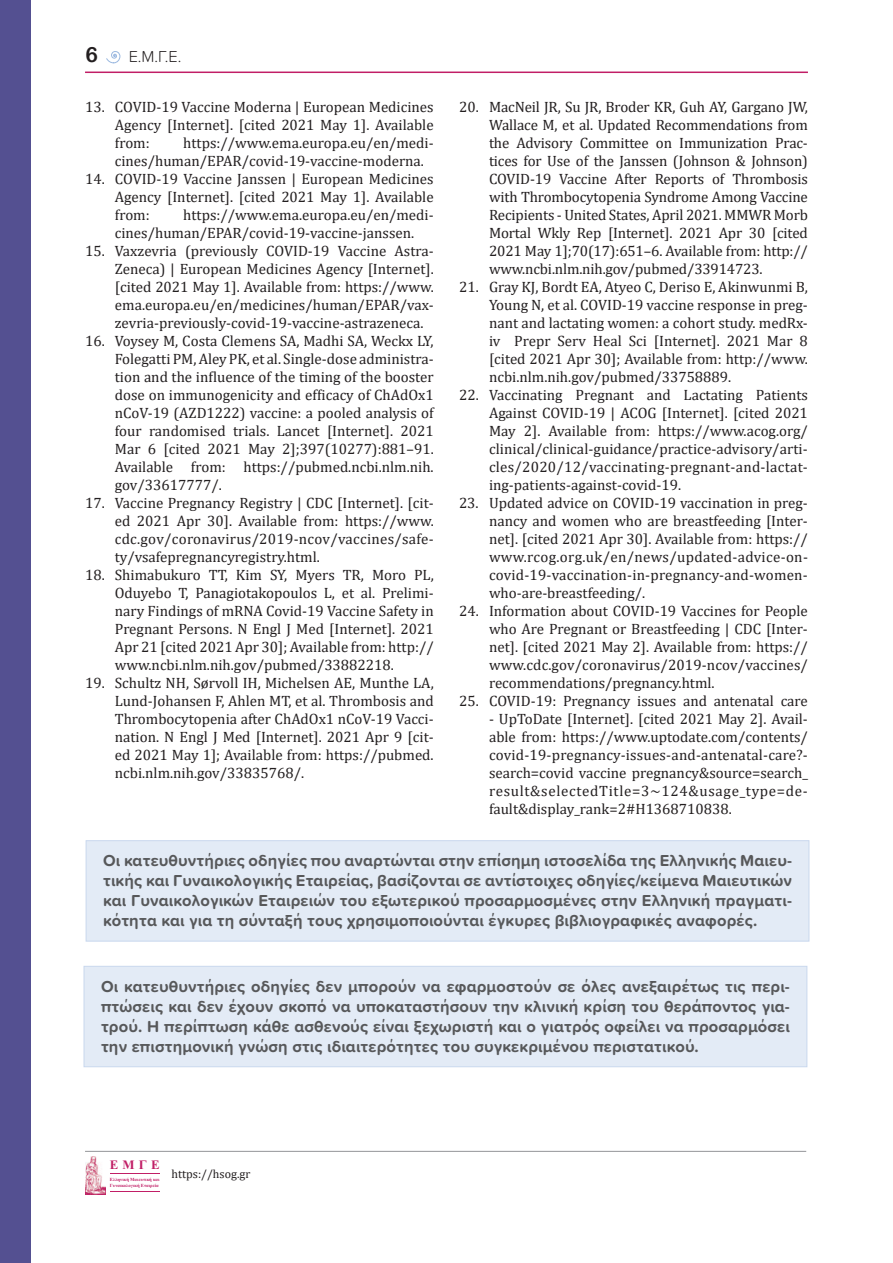
<style>
.page{position:relative;width:893px;height:1263px;background:#fff}
.page>*{position:absolute;margin:0;border:0;box-sizing:border-box;transform-origin:0 0}
.t1{font:21px "Arial Rounded MT Bold";color:#231f20}
.t2{font:700 16.5px/19.8px "Proxima Soft";letter-spacing:.01em;color:#57585a;text-align:justify}
.t3{font:300 16.5px "Proxima Soft";color:#231f20}
.t4{font:15px/18px "Cambria";color:#231f20;text-align:justify}
.t5{font:700 12.9px "Times New Roman";color:#c11e66}
.t6{font:12px "Cambria";color:#231f20}
.t7{font:700 4.65px/5.6px "Times New Roman";color:#c11e66}
</style>
<div class="page">
<hr style="left:85px;top:72px;width:723px;height:1px;background:#c11e66">
<svg style="left:106px;top:51px;width:15px;height:13px"></svg>
<div style="left:0;top:0;width:31px;height:1263px;background:#545091"></div>
<hr style="left:85px;top:1151px;width:721px;height:1px;background:#939598">
<img style="left:85px;top:1157px;width:21px;height:38px">
<hr style="left:110px;top:1173px;width:50px;height:1px;background:#c11e66">
<hr style="left:110px;top:1191px;width:50px;height:1px;background:#c11e66">
<div style="left:86px;top:840px;width:723px;height:101px;background:#e3ebf6;border:1px solid #c9d8ee"></div>
<div style="left:84px;top:966px;width:723px;height:101px;background:#e3ebf6;border:1px solid #c9d8ee"></div>
<h1 class="t1" style="left:85px;top:42px;width:14px">6</h1>
<p class="t3" style="left:129px;top:44px;width:54px">Ε.Μ.Γ.Ε.</p>
<p class="t4" style="left:115px;top:97px;width:320px;text-indent:-30px">13. COVID-19 Vaccine Moderna | European Medicines Agency [Internet]. [cited 2021 May 1]. Available from:</p>
<p class="t4" style="left:489px;top:97px;width:320px;text-indent:-30px">20. MacNeil JR, Su JR, Broder KR, Guh AY, Gargano JW, Wallace M, et al. Updated Recommendations from the Advisory Committee on Immunization Prac&shy;tices for Use of the Janssen (Johnson &amp; Johnson)<br>COVID-19 Vaccine After Reports of Thrombosis with Thrombocytopenia Syndrome Among Vaccine Recipients - United States, April 2021. MMWR Morb Mortal Wkly Rep [Internet]. 2021 Apr 30 [cited 2021 May 1];70(17):651–6. Available from: http:// www.ncbi.nlm.nih.gov/pubmed/33914723.</p>
<p class="t4" style="left:489px;top:277px;width:320px;text-indent:-30px">21. Gray KJ, Bordt EA, Atyeo C, Deriso E, Akinwunmi B, Young N, et al. COVID-19 vaccine response in preg&shy;nant and lactating women: a cohort study. medRx&shy;iv Prepr Serv Heal Sci [Internet]. 2021 Mar 8 [cited 2021 Apr 30]; Available from: http://www. ncbi.nlm.nih.gov/pubmed/33758889.</p>
<p class="t4" style="left:489px;top:385px;width:320px;text-indent:-30px">22. Vaccinating Pregnant and Lactating Patients Against COVID-19 | ACOG [Internet]. [cited 2021<br>May 2]. Available from: https://www.acog.org/ clinical/clinical-guidance/practice-advisory/arti&shy;cles/2020/12/vaccinating-pregnant-and-lactat&shy;ing-patients-against-covid-19.</p>
<p class="t4" style="left:489px;top:493px;width:320px;text-indent:-30px">23. Updated advice on COVID-19 vaccination in preg&shy;nancy and women who are breastfeeding [Inter&shy;net]. [cited 2021 Apr 30]. Available from: https:// www.rcog.org.uk/en/news/updated-advice-on&shy;covid-19-vaccination-in-pregnancy-and-women&shy;who-are-breastfeeding/.</p>
<p class="t4" style="left:489px;top:601px;width:320px;text-indent:-30px">24. Information about COVID-19 Vaccines for People who Are Pregnant or Breastfeeding | CDC [Inter&shy;net]. [cited 2021 May 2]. Available from: https:// www.cdc.gov/coronavirus/2019-ncov/vaccines/ recommendations/pregnancy.html.</p>
<p class="t4" style="left:459px;top:691px;width:350px">25. COVID-19: Pregnancy issues and antenatal care</p>
<p class="t4" style="left:489px;top:709px;width:320px">- UpToDate [Internet]. [cited 2021 May 2]. Avail&shy;able from: https://www.uptodate.com/contents/ covid-19-pregnancy-issues-and-antenatal-care?- search=covid vaccine pregnancy&amp;source=search_ result&amp;selectedTitle=3~124&amp;usage_type=de&shy;fault&amp;display_rank=2#H1368710838.</p>
<p class="t2" style="left:103px;top:850px;width:690px">Οι κατευθυντήριες οδηγίες που αναρτώνται στην επίσημη ιστοσελίδα της Ελληνικής Μαιευ&shy;τικής και Γυναικολογικής Εταιρείας, βασίζονται σε αντίστοιχες οδηγίες/κείμενα Μαιευτικών και Γυναικολογικών Εταιρειών του εξωτερικού προσαρμοσμένες στην Ελληνική πραγματι&shy;κότητα και για τη σύνταξή τους χρησιμοποιούνται έγκυρες βιβλιογραφικές αναφορές.</p>
<p class="t4" style="left:115px;top:133px;width:320px;text-indent:68px">https://www.ema.europa.eu/en/medi&shy;cines/human/EPAR/covid-19-vaccine-moderna.</p>
<p class="t4" style="left:115px;top:169px;width:320px;text-indent:-30px">14. COVID-19 Vaccine Janssen | European Medicines Agency [Internet]. [cited 2021 May 1]. Available from:</p>
<p class="t4" style="left:115px;top:205px;width:320px;text-indent:68px">https://www.ema.europa.eu/en/medi&shy;cines/human/EPAR/covid-19-vaccine-janssen.</p>
<p class="t4" style="left:115px;top:241px;width:320px;text-indent:-30px">15. Vaxzevria (previously COVID-19 Vaccine Astra-Zeneca) | European Medicines Agency [Internet]. [cited 2021 May 1]. Available from: https://www. ema.europa.eu/en/medicines/human/EPAR/vax&shy;zevria-previously-covid-19-vaccine-astrazeneca.</p>
<p class="t4" style="left:115px;top:331px;width:320px;text-indent:-30px">16. Voysey M, Costa Clemens SA, Madhi SA, Weckx LY, Folegatti PM, Aley PK, et al. Single-dose administra&shy;tion and the influence of the timing of the booster dose on immunogenicity and efficacy of ChAdOx1 nCoV-19 (AZD1222) vaccine: a pooled analysis of four randomised trials. Lancet [Internet]. 2021<br>Mar 6 [cited 2021 May 2];397(10277):881–91.<br>Available from: https://pubmed.ncbi.nlm.nih. gov/33617777/.</p>
<p class="t4" style="left:115px;top:493px;width:320px;text-indent:-30px">17. Vaccine Pregnancy Registry | CDC [Internet]. [cit&shy;ed 2021 Apr 30]. Available from: https://www. cdc.gov/coronavirus/2019-ncov/vaccines/safe&shy;ty/vsafepregnancyregistry.html.</p>
<p class="t4" style="left:115px;top:565px;width:320px;text-indent:-30px">18. Shimabukuro TT, Kim SY, Myers TR, Moro PL, Oduyebo T, Panagiotakopoulos L, et al. Prelimi&shy;nary Findings of mRNA Covid-19 Vaccine Safety in Pregnant Persons. N Engl J Med [Internet]. 2021<br>Apr 21 [cited 2021 Apr 30]; Available from: http:// www.ncbi.nlm.nih.gov/pubmed/33882218.</p>
<p class="t4" style="left:115px;top:673px;width:320px;text-indent:-30px">19. Schultz NH, Sørvoll IH, Michelsen AE, Munthe LA, Lund-Johansen F, Ahlen MT, et al. Thrombosis and Thrombocytopenia after ChAdOx1 nCoV-19 Vacci&shy;nation. N Engl J Med [Internet]. 2021 Apr 9 [cit&shy;ed 2021 May 1]; Available from: https://pubmed. ncbi.nlm.nih.gov/33835768/.</p>
<p class="t2" style="left:101px;top:976px;width:690px">Οι κατευθυντήριες οδηγίες δεν μπορούν να εφαρμοστούν σε όλες ανεξαιρέτως τις περι&shy;πτώσεις και δεν έχουν σκοπό να υποκαταστήσουν την κλινική κρίση του θεράποντος για&shy;τρού. Η περίπτωση κάθε ασθενούς είναι ξεχωριστή και ο γιατρός οφείλει να προσαρμόσει την επιστημονική γνώση στις ιδιαιτερότητες του συγκεκριμένου περιστατικού.</p>
<p class="t5" style="left:110px;top:1156px;width:51px">ΕΜΓΕ</p>
<p class="t7" style="left:110px;top:1177px;width:51px">Ελληνική Μαιευτική και<br>Γυναικολογική Εταιρεία</p>
<p class="t6" style="left:171px;top:1167px;width:80px">https://hsog.gr</p>
</div>
